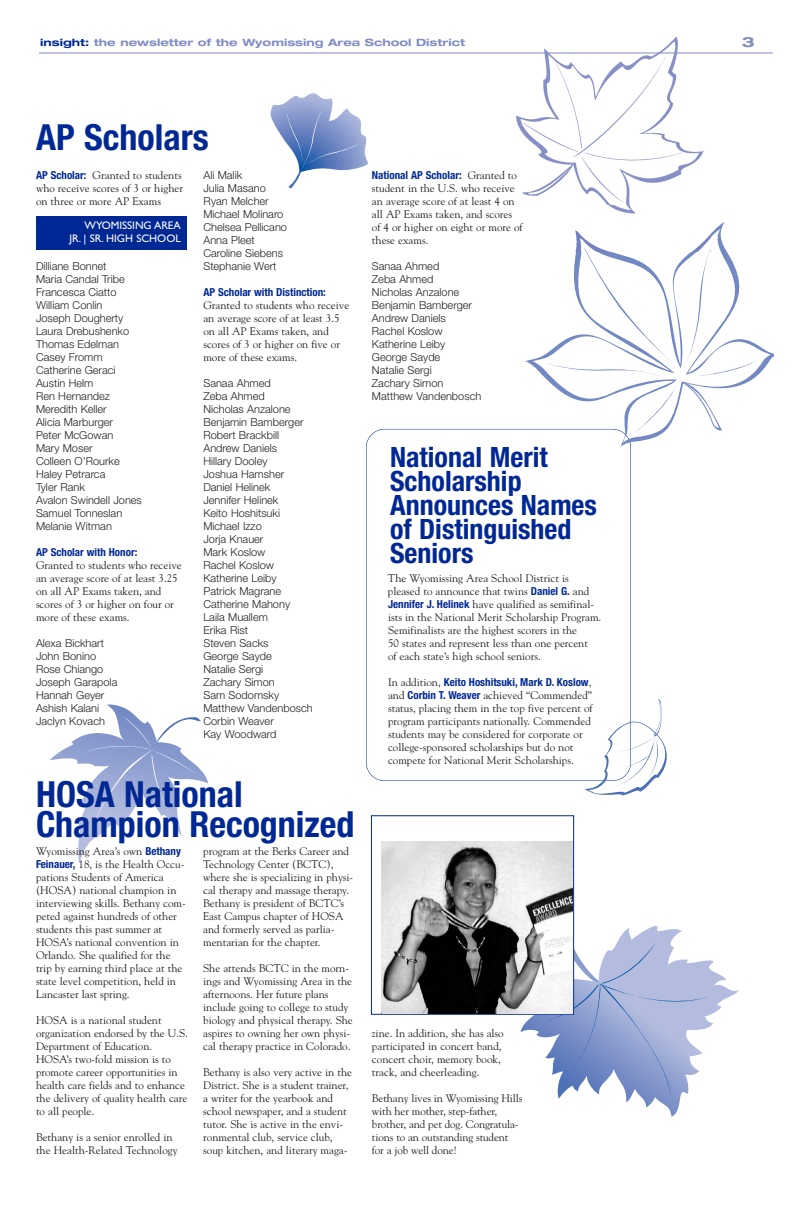
<style>
.page{position:relative;width:792px;height:1224px;background:#fff}
.page>*{position:absolute;margin:0;border:0;box-sizing:border-box;transform-origin:0 0}
.t1{font:700 condensed 36px/30px "Helvetica Neue";color:#002894}
.t2{font:700 condensed 28px/24px "Helvetica Neue";color:#002894}
.t3{font:700 expanded 14px "Helvetica Neue";color:#828cc4;scale:1.12 1}
.t4{font:11px/13px "Goudy";color:#231f20}
.t5{font:300 11px/13px "Helvetica Neue";color:#231f20}
.t6{font:700 condensed 11px "Helvetica Neue";color:#002894}
.t7{font:11px/13.2px "Gill Sans";color:#fff;text-align:right}
.t8{font:700 expanded 10px "Helvetica Neue";color:#828cc4;scale:1.12 1}
.s1{color:#002894}
.s2{font-family:"Helvetica Neue";font-weight:700;font-stretch:condensed;color:#002894}
.s3{font-family:"Goudy";font-weight:400;font-stretch:normal;color:#231f20}
</style>
<div class="page">
<svg style="left:50px;top:704px;width:158px;height:159px"></svg>
<div style="left:366px;top:429px;width:265px;height:352px;border:1px solid #002894;border-radius:18px"></div>
<svg style="left:526px;top:222px;width:248px;height:225px"></svg>
<svg style="left:543px;top:241px;width:217px;height:193px"></svg>
<img style="left:483px;top:36px;width:227px;height:216px">
<hr style="left:39px;top:53px;width:734px;height:1px;background:#828cc4">
<div style="left:36px;top:216px;width:151px;height:33px;background:#002894"></div>
<svg style="left:270px;top:93px;width:98px;height:95px"></svg>
<svg style="left:521px;top:960px;width:218px;height:157px"></svg>
<svg style="left:541px;top:912px;width:169px;height:184px"></svg>
<div style="left:371px;top:815px;width:203px;height:200px;border:1px solid #002894"></div>
<div style="left:379px;top:821px;width:194px;height:192px;background:#fff"></div>
<img style="left:381px;top:842px;width:192px;height:171px">
<svg style="left:584px;top:700px;width:83px;height:96px"></svg>
<p class="t8" style="left:40px;top:39px;width:381px"><span class="s1">insight:</span> the newsletter of the Wyomissing Area School District</p>
<p class="t3" style="left:742px;top:37px;width:13px">3</p>
<h1 class="t1" style="left:36px;top:125px;width:174px">AP Scholars</h1>
<p class="t5" style="left:203px;top:170px;width:85px">Ali Malik<br>Julia Masano<br>Ryan Melcher<br>Michael Molinaro<br>Chelsea Pellicano<br>Anna Pleet<br>Caroline Siebens<br>Stephanie Wert</p>
<p class="t6" style="left:203px;top:288px;width:124px">AP Scholar with Distinction:</p>
<p class="t4" style="left:203px;top:299px;width:147px">Granted to students who receive an average score of at least 3.5 on all AP Exams taken, and scores of 3 or higher on five or more of these exams.</p>
<p class="t5" style="left:203px;top:378px;width:111px">Sanaa Ahmed<br>Zeba Ahmed<br>Nicholas Anzalone<br>Benjamin Bamberger<br>Robert Brackbill<br>Andrew Daniels<br>Hillary Dooley<br>Joshua Hamsher<br>Daniel Helinek<br>Jennifer Helinek<br>Keito Hoshitsuki<br>Michael Izzo<br>Jorja Knauer<br>Mark Koslow<br>Rachel Koslow<br>Katherine Leiby<br>Patrick Magrane<br>Catherine Mahony<br>Laila Muallem<br>Erika Rist<br>Steven Sacks<br>George Sayde<br>Natalie Sergi<br>Zachary Simon<br>Sam Sodomsky<br>Matthew Vandenbosch<br>Corbin Weaver<br>Kay Woodward</p>
<p class="t4" style="left:36px;top:169px;width:149px"><span class="s2">AP Scholar:</span> Granted to students who receive scores of 3 or higher on three or more AP Exams</p>
<p class="t7" style="left:70px;top:218px;width:113px">WYOMISSING AREA<br>JR. | SR. HIGH SCHOOL</p>
<p class="t5" style="left:36px;top:261px;width:107px">Dilliane Bonnet<br>Maria Candal Tribe<br>Francesca Ciatto<br>William Conlin<br>Joseph Dougherty<br>Laura Drebushenko<br>Thomas Edelman<br>Casey Fromm<br>Catherine Geraci<br>Austin Helm<br>Ren Hernandez<br>Meredith Keller<br>Alicia Marburger<br>Peter McGowan<br>Mary Moser<br>Colleen O’Rourke<br>Haley Petrarca<br>Tyler Rank<br>Avalon Swindell Jones<br>Samuel Tonneslan<br>Melanie Witman</p>
<p class="t6" style="left:36px;top:548px;width:103px">AP Scholar with Honor:</p>
<p class="t4" style="left:36px;top:559px;width:147px">Granted to students who receive an average score of at least 3.25 on all AP Exams taken, and scores of 3 or higher on four or more of these exams.</p>
<p class="t5" style="left:36px;top:638px;width:83px">Alexa Bickhart<br>John Bonino<br>Rose Chiango<br>Joseph Garapola<br>Hannah Geyer<br>Ashish Kalani<br>Jaclyn Kovach</p>
<h1 class="t1" style="left:36px;top:782px;width:320px">HOSA National<br>Champion Recognized</h1>
<p class="t4" style="left:203px;top:845px;width:152px">program at the Berks Career and<br>Technology Center (BCTC), where she is specializing in physi&shy;cal therapy and massage therapy.<br>Bethany is president of BCTC’s<br>East Campus chapter of HOSA and formerly served as parlia&shy;mentarian for the chapter.</p>
<p class="t4" style="left:203px;top:962px;width:151px">She attends BCTC in the morn&shy;ings and Wyomissing Area in the afternoons. Her future plans include going to college to study biology and physical therapy. She aspires to owning her own physi&shy;cal therapy practice in Colorado.</p>
<p class="t4" style="left:203px;top:1066px;width:150px">Bethany is also very active in the<br>District. She is a student trainer, a writer for the yearbook and school newspaper, and a student tutor. She is active in the envi&shy;ronmental club, service club, soup kitchen, and literary maga-</p>
<p class="t4" style="left:36px;top:845px;width:151px">Wyomissing Area’s own <span class="s2">Bethany<br>Feinauer,</span> 18, is the Health Occu&shy;pations Students of America (HOSA) national champion in interviewing skills. Bethany com&shy;peted against hundreds of other students this past summer at<br>HOSA’s national convention in<br>Orlando. She qualified for the trip by earning third place at the state level competition, held in<br>Lancaster last spring.</p>
<p class="t4" style="left:36px;top:1014px;width:153px">HOSA is a national student organization endorsed by the U.S.<br>Department of Education.<br>HOSA’s two-fold mission is to promote career opportunities in health care fields and to enhance the delivery of quality health care to all people.</p>
<p class="t4" style="left:36px;top:1131px;width:143px">Bethany is a senior enrolled in the Health-Related Technology</p>
<p class="t6" style="left:372px;top:171px;width:147px">National AP Scholar: <span class="s3">Granted to</span></p>
<p class="t4" style="left:372px;top:182px;width:152px">student in the U.S. who receive an average score of at least 4 on all AP Exams taken, and scores of 4 or higher on eight or more of these exams.</p>
<p class="t5" style="left:372px;top:261px;width:111px">Sanaa Ahmed<br>Zeba Ahmed<br>Nicholas Anzalone<br>Benjamin Bamberger<br>Andrew Daniels<br>Rachel Koslow<br>Katherine Leiby<br>George Sayde<br>Natalie Sergi<br>Zachary Simon<br>Matthew Vandenbosch</p>
<h2 class="t2" style="left:390px;top:448px;width:208px">National Merit<br>Scholarship<br>Announces Names of Distinguished<br>Seniors</h2>
<p class="t4" style="left:388px;top:572px;width:215px">The Wyomissing Area School District is pleased to announce that twins <span class="s2">Daniel G.</span> and <span class="s2">Jennifer J. Helinek</span> have qualified as semifinal&shy;ists in the National Merit Scholarship Program.<br>Semifinalists are the highest scorers in the<br>50 states and represent less than one percent<br>of each state’s high school seniors.</p>
<p class="t6" style="left:388px;top:678px;width:205px"><span class="s3">In addition,</span> Keito Hoshitsuki, Mark D. Koslow<span class="s3">,</span></p>
<p class="t4" style="left:388px;top:689px;width:206px">and <span class="s2">Corbin T. Weaver</span> achieved “Commended” status, placing them in the top five percent of program participants nationally. Commended students may be considered for corporate or college-sponsored scholarships but do not compete for National Merit Scholarships.</p>
<p class="t4" style="left:372px;top:1027px;width:133px">zine. In addition, she has also participated in concert band, concert choir, memory book, track, and cheerleading.</p>
<p class="t4" style="left:372px;top:1092px;width:152px">Bethany lives in Wyomissing Hills with her mother, step-father, brother, and pet dog. Congratula&shy;tions to an outstanding student for a job well done!</p>
</div>
